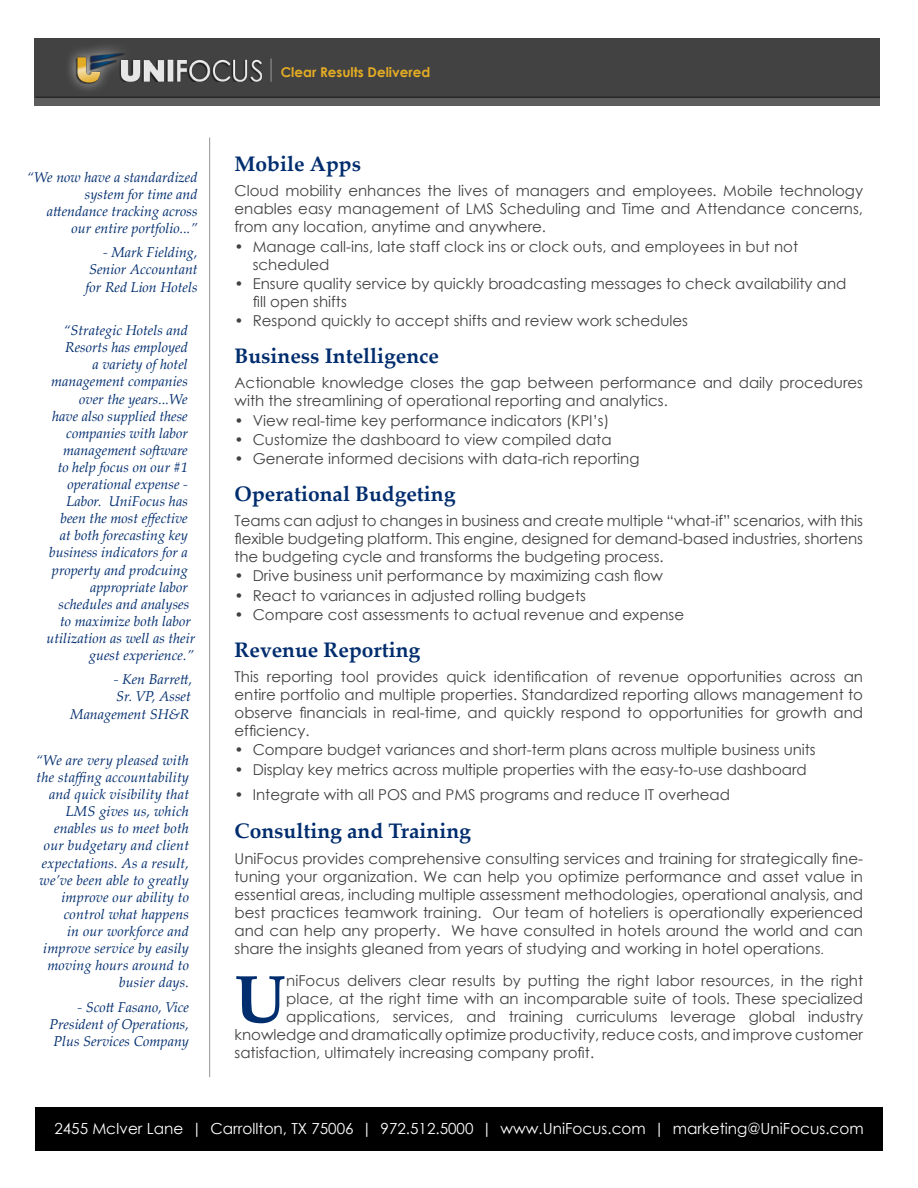
<style>
.page{position:relative;width:918px;height:1188px;background:#fff}
.page>*{position:absolute;margin:0;border:0;box-sizing:border-box;transform-origin:0 0}
.t1{font:700 66.45px "Palatino Linotype";color:#002d6e}
.t2{font:700 21px "Palatino Linotype";color:#002d6e}
.t3{font:15.3px "Century Gothic";color:#fff}
.t4{font:15px/18px "Century Gothic";color:#424242;text-align:justify}
.t5{font:italic 14.25px/17.1px "Palatino Linotype";color:#002d6e;text-align:right}
.t6{font:700 13.5px "Century Gothic";color:#e4ac24}
.s1{font-size:12px}
</style>
<div class="page">
<div style="left:34px;top:66px;width:846px;height:39px;background:#5d5d5d"></div>
<div style="left:35px;top:1107px;width:848px;height:44px;background:#000"></div>
<hr style="left:209px;top:138px;width:1px;height:939px;background:#939598">
<div style="left:34px;top:38px;width:846px;height:59px;background:#424242"></div>
<img style="left:134px;top:59px;width:127px;height:23px">
<div style="left:64px;top:41px;width:70px;height:54px;background:#fff;opacity:.75"></div>
<img style="left:74px;top:50px;width:56px;height:35px">
<hr style="left:270px;top:58px;width:2px;height:24px;background:#7d7d7d">
<hr style="left:35px;top:96px;width:845px;height:2px;background:#292829">
<p class="t5" style="left:27px;top:168px;width:172px">“We now have a standardized system for time and attendance tracking across our entire portfolio...”</p>
<p class="t5" style="left:86px;top:243px;width:114px;text-align:justify;text-indent:17px">- Mark Fielding, Senior Accountant for Red Lion Hotels</p>
<p class="t5" style="left:63px;top:321px;width:126px">“Strategic Hotels and</p>
<p class="t5" style="left:65px;top:338px;width:124px">Resorts has employed</p>
<p class="t5" style="left:93px;top:355px;width:97px">a variety of hotel</p>
<p class="t5" style="left:51px;top:372px;width:138px">management companies</p>
<p class="t5" style="left:79px;top:390px;width:110px">over the years...We</p>
<p class="t5" style="left:52px;top:407px;width:137px">have also supplied these</p>
<p class="t5" style="left:66px;top:424px;width:123px">companies with labor</p>
<p class="t5" style="left:63px;top:441px;width:126px">management software</p>
<p class="t5" style="left:58px;top:458px;width:132px">to help focus on our #1</p>
<p class="t5" style="left:68px;top:475px;width:122px">operational expense -</p>
<p class="t5" style="left:66px;top:492px;width:123px">Labor. UniFocus has</p>
<p class="t5" style="left:60px;top:509px;width:129px">been the most effective</p>
<p class="t5" style="left:60px;top:526px;width:130px">at both forecasting key</p>
<p class="t5" style="left:49px;top:543px;width:140px">business indicators for a</p>
<p class="t5" style="left:52px;top:561px;width:137px">property and prodcuing</p>
<p class="t5" style="left:90px;top:578px;width:99px">appropriate labor</p>
<p class="t5" style="left:58px;top:595px;width:132px">schedules and analyses</p>
<p class="t5" style="left:60px;top:612px;width:132px">to maximize both labor</p>
<p class="t5" style="left:47px;top:629px;width:150px">utilization as well as their</p>
<p class="t5" style="left:89px;top:646px;width:106px">guest experience.”</p>
<p class="t5" style="left:70px;top:670px;width:124px">- Ken Barrett,<br>Sr. VP, Asset<br>Management SH&amp;R</p>
<p class="t5" style="left:36px;top:751px;width:155px">“We are very pleased with the staffing accountability and quick visibility that<br>LMS gives us, which enables us to meet both our budgetary and client expectations. As a result, we’ve been able to greatly improve our ability to control what happens<br>in our workforce and improve service by easily moving hours around to busier days.</p>
<p class="t5" style="left:50px;top:998px;width:141px;text-align:justify;text-indent:28px">- Scott Fasano, Vice President of Operations, Plus Services Company</p>
<p class="t6" style="left:281px;top:62px;width:151px">Clear Results Delivered</p>
<h2 class="t2" style="left:235px;top:149px;width:128px">Mobile Apps</h2>
<p class="t4" style="left:235px;top:182px;width:630px">Cloud mobility enhances the lives of managers and employees. Mobile technology enables easy management of LMS Scheduling and Time and Attendance concerns, from any location, anytime and anywhere.</p>
<p class="t4" style="left:253px;top:237px;width:547px;text-indent:-18px">• Manage call-ins, late staff clock ins or clock outs, and employees in but not scheduled</p>
<p class="t4" style="left:253px;top:274px;width:595px;text-indent:-18px">• Ensure quality service by quickly broadcasting messages to check availability and fill open shifts</p>
<p class="t4" style="left:235px;top:312px;width:455px">• Respond quickly to accept shifts and review work schedules</p>
<h2 class="t2" style="left:235px;top:341px;width:206px">Business Intelligence</h2>
<p class="t4" style="left:235px;top:374px;width:630px">Actionable knowledge closes the gap between performance and daily procedures with the streamlining of operational reporting and analytics.</p>
<p class="t4" style="left:235px;top:411px;width:376px">• View real-time key performance indicators (KPI’s)</p>
<p class="t4" style="left:235px;top:430px;width:379px">• Customize the dashboard to view compiled data</p>
<p class="t4" style="left:235px;top:450px;width:406px">• Generate informed decisions with data-rich reporting</p>
<h2 class="t2" style="left:235px;top:479px;width:222px">Operational Budgeting</h2>
<p class="t4" style="left:235px;top:511px;width:630px">Teams can adjust to changes in business and create multiple “what-if” scenarios, with this flexible budgeting platform. This engine, designed for demand-based industries, shortens the budgeting cycle and transforms the budgeting process.</p>
<p class="t4" style="left:235px;top:567px;width:430px">• Drive business unit performance by maximizing cash flow</p>
<p class="t4" style="left:235px;top:586px;width:353px">• React to variances in adjusted rolling budgets</p>
<p class="t4" style="left:235px;top:605px;width:451px">• Compare cost assessments to actual revenue and expense</p>
<h2 class="t2" style="left:235px;top:635px;width:187px">Revenue Reporting</h2>
<p class="t4" style="left:235px;top:667px;width:630px">This reporting tool provides quick identification of revenue opportunities across an entire portfolio and multiple properties. Standardized reporting allows management to observe financials in real-time, and quickly respond to opportunities for growth and efficiency.</p>
<p class="t4" style="left:235px;top:741px;width:583px">• Compare budget variances and short-term plans across multiple business units</p>
<p class="t4" style="left:235px;top:760px;width:574px">• Display key metrics across multiple properties with the easy-to-use dashboard</p>
<p class="t4" style="left:235px;top:785px;width:497px">• Integrate with all POS and PMS programs and reduce IT overhead</p>
<h2 class="t2" style="left:235px;top:816px;width:238px">Consulting and Training</h2>
<p class="t4" style="left:235px;top:849px;width:630px">UniFocus provides comprehensive consulting services and training for strategically fine&shy;tuning your organization. We can help you optimize performance and asset value in essential areas, including multiple assessment methodologies, operational analysis, and best practices teamwork training. Our team of hoteliers is operationally experienced and can help any property. We have consulted in hotels around the world and can share the insights gleaned from years of studying and working in hotel operations<span class="s1">.</span></p>
<h1 class="t1" style="left:235px;top:952px;width:53px">U</h1>
<p class="t4" style="left:286px;top:971px;width:578px">niFocus delivers clear results by putting the right labor resources, in the right</p>
<p class="t4" style="left:286px;top:989px;width:578px">place, at the right time with an incomparable suite of tools. These specialized</p>
<p class="t4" style="left:286px;top:1007px;width:578px">applications, services, and training curriculums leverage global industry</p>
<p class="t4" style="left:235px;top:1025px;width:630px">knowledge and dramatically optimize productivity, reduce costs, and improve customer</p>
<p class="t4" style="left:235px;top:1043px;width:361px">satisfaction, ultimately increasing company profit.</p>
<p class="t3" style="left:54px;top:1118px;width:811px">2455 McIver Lane | Carrollton, TX 75006 | 972.512.5000 | www.UniFocus.com | marketing@UniFocus.com</p>
</div>
